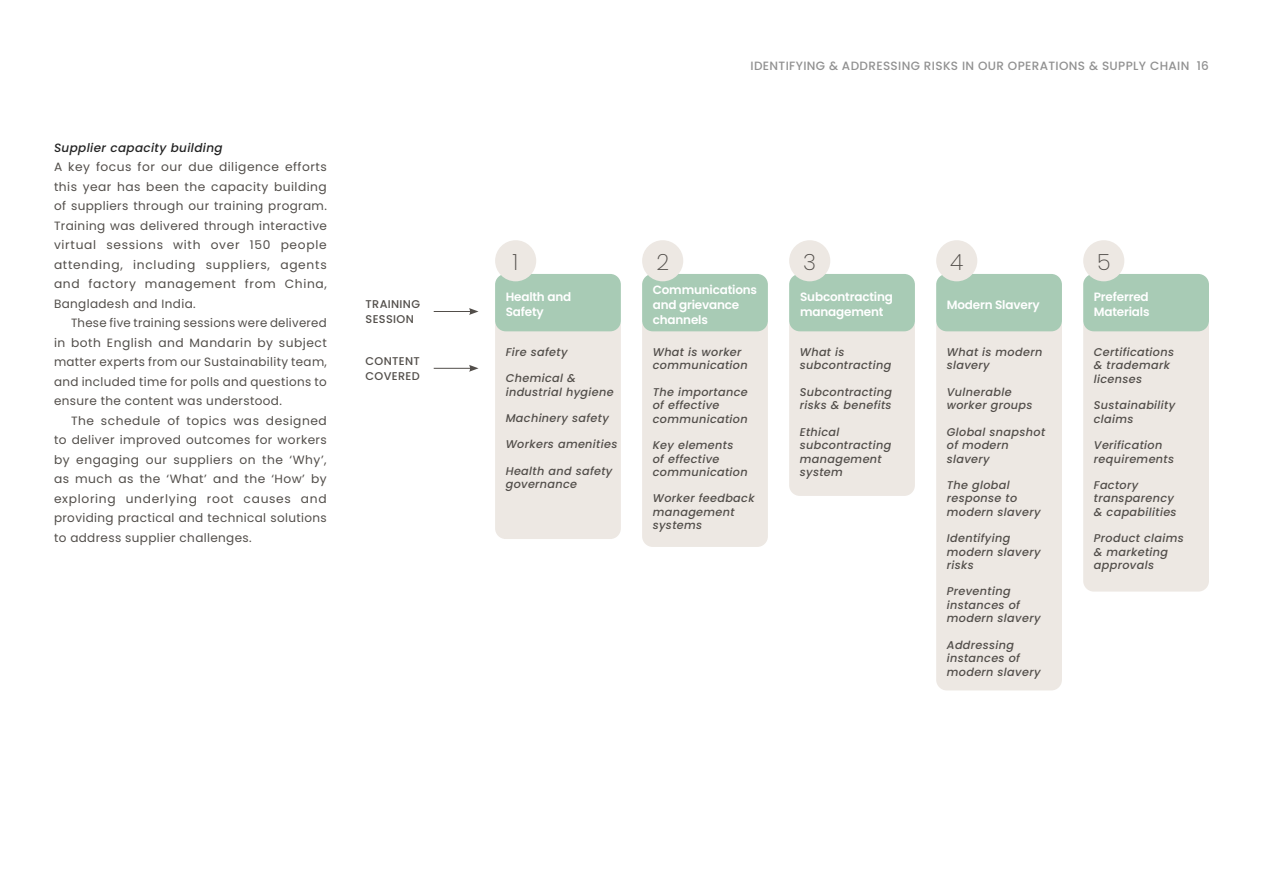
<style>
.page{position:relative;width:1263px;height:893px;background:#fff}
.page>*{position:absolute;margin:0;border:0;box-sizing:border-box;transform-origin:0 0}
.t1{font:200 22.35px "Poppins";color:#524e4a}
.t2{font:12px/19.5px "Poppins";letter-spacing:.03em;color:#524e4a;text-align:justify}
.t3{font:600 12px/15px "Poppins";letter-spacing:-.015em;color:#fff}
.t4{font:500 12px "Poppins";letter-spacing:.03em;color:#919191}
.t5{font:italic 500 12px "Poppins";letter-spacing:.03em;color:#232323}
.t6{font:italic 500 11.25px/13.5px "Poppins";letter-spacing:.03em;color:#524e4a}
.t7{font:500 11.25px/15px "Poppins";letter-spacing:.03em;color:#524e4a}
</style>
<div class="page">
<div style="left:789px;top:316px;width:126px;height:180px;background:#ede8e3;border-radius:11px"></div>
<div style="left:642px;top:316px;width:126px;height:231px;background:#ede8e3;border-radius:11px"></div>
<div style="left:495px;top:316px;width:126px;height:223px;background:#ede8e3;border-radius:11px"></div>
<div style="left:936px;top:316px;width:126px;height:374px;background:#ede8e3;border-radius:11px"></div>
<div style="left:1083px;top:316px;width:126px;height:276px;background:#ede8e3;border-radius:11px"></div>
<div style="left:495px;top:274px;width:126px;height:57px;background:#a8cbb5;border-radius:11px"></div>
<div style="left:642px;top:274px;width:126px;height:57px;background:#a8cbb5;border-radius:11px"></div>
<div style="left:789px;top:274px;width:126px;height:57px;background:#a8cbb5;border-radius:11px"></div>
<div style="left:936px;top:274px;width:126px;height:57px;background:#a8cbb5;border-radius:11px"></div>
<div style="left:1083px;top:274px;width:126px;height:57px;background:#a8cbb5;border-radius:11px"></div>
<hr style="left:434px;top:311px;width:37px;height:1px;background:#524e4a">
<svg style="left:469px;top:308px;width:9px;height:7px"></svg>
<hr style="left:434px;top:368px;width:37px;height:1px;background:#524e4a">
<svg style="left:469px;top:365px;width:9px;height:7px"></svg>
<div style="left:495px;top:240px;width:41px;height:41px;background:#ede8e3;border-radius:50%"></div>
<div style="left:642px;top:240px;width:41px;height:41px;background:#ede8e3;border-radius:50%"></div>
<div style="left:789px;top:240px;width:41px;height:41px;background:#ede8e3;border-radius:50%"></div>
<div style="left:936px;top:240px;width:41px;height:41px;background:#ede8e3;border-radius:50%"></div>
<div style="left:1083px;top:240px;width:41px;height:41px;background:#ede8e3;border-radius:50%"></div>
<p class="t5" style="left:54px;top:140px;width:170px">Supplier capacity building</p>
<p class="t2" style="left:54px;top:157px;width:274px">A key focus for our due diligence efforts this year has been the capacity building of suppliers through our training program.<br>Training was delivered through interactive virtual sessions with over 150 people attending, including suppliers, agents and factory management from China, Bangladesh and India.</p>
<p class="t2" style="left:54px;top:313px;width:274px;text-indent:17px">These five training sessions were delivered in both English and Mandarin by subject matter experts from our Sustainability team, and included time for polls and questions to ensure the content was understood.</p>
<p class="t2" style="left:54px;top:411px;width:274px;text-indent:17px">The schedule of topics was designed to deliver improved outcomes for workers by engaging our suppliers on the ‘Why’, as much as the ‘What’ and the ‘How’ by exploring underlying root causes and providing practical and technical solutions to address supplier challenges.</p>
<p class="t7" style="left:366px;top:297px;width:56px">TRAINING<br>SESSION</p>
<p class="t7" style="left:366px;top:354px;width:56px">CONTENT<br>COVERED</p>
<p class="t4" style="left:750px;top:59px;width:460px">IDENTIFYING &amp; ADDRESSING RISKS IN OUR OPERATIONS &amp; SUPPLY CHAIN 16</p>
<h1 class="t1" style="left:513px;top:249px;width:7px">1</h1>
<h1 class="t1" style="left:656px;top:249px;width:14px">2</h1>
<h1 class="t1" style="left:803px;top:249px;width:14px">3</h1>
<h1 class="t1" style="left:950px;top:249px;width:15px">4</h1>
<h1 class="t1" style="left:1097px;top:249px;width:15px">5</h1>
<p class="t3" style="left:506px;top:290px;width:67px">Health and<br>Safety</p>
<p class="t3" style="left:653px;top:282px;width:106px">Communications and grievance channels</p>
<p class="t3" style="left:800px;top:290px;width:94px">Subcontracting management</p>
<p class="t3" style="left:947px;top:297px;width:94px">Modern Slavery</p>
<p class="t3" style="left:1094px;top:290px;width:57px">Preferred<br>Materials</p>
<p class="t6" style="left:506px;top:345px;width:63px">Fire safety</p>
<p class="t6" style="left:506px;top:372px;width:110px">Chemical &amp; industrial hygiene</p>
<p class="t6" style="left:506px;top:411px;width:105px">Machinery safety</p>
<p class="t6" style="left:506px;top:438px;width:113px">Workers amenities</p>
<p class="t6" style="left:506px;top:464px;width:108px">Health and safety governance</p>
<p class="t6" style="left:653px;top:345px;width:96px">What is worker communication</p>
<p class="t6" style="left:653px;top:385px;width:96px">The importance of effective communication</p>
<p class="t6" style="left:653px;top:438px;width:96px">Key elements<br>of effective communication</p>
<p class="t6" style="left:653px;top:492px;width:103px">Worker feedback management systems</p>
<p class="t6" style="left:800px;top:345px;width:93px">What is subcontracting</p>
<p class="t6" style="left:800px;top:385px;width:94px">Subcontracting risks &amp; benefits</p>
<p class="t6" style="left:800px;top:425px;width:93px">Ethical subcontracting management system</p>
<p class="t6" style="left:947px;top:345px;width:97px">What is modern slavery</p>
<p class="t6" style="left:947px;top:385px;width:87px">Vulnerable worker groups</p>
<p class="t6" style="left:947px;top:425px;width:100px">Global snapshot of modern slavery</p>
<p class="t6" style="left:947px;top:478px;width:95px">The global response to modern slavery</p>
<p class="t6" style="left:947px;top:531px;width:95px">Identifying modern slavery risks</p>
<p class="t6" style="left:947px;top:585px;width:95px">Preventing instances of modern slavery</p>
<p class="t6" style="left:947px;top:638px;width:95px">Addressing instances of modern slavery</p>
<p class="t6" style="left:1094px;top:345px;width:82px">Certifications &amp; trademark licenses</p>
<p class="t6" style="left:1094px;top:399px;width:83px">Sustainability claims</p>
<p class="t6" style="left:1094px;top:438px;width:82px">Verification requirements</p>
<p class="t6" style="left:1094px;top:478px;width:84px">Factory transparency &amp; capabilities</p>
<p class="t6" style="left:1094px;top:531px;width:91px">Product claims &amp; marketing approvals</p>
</div>
